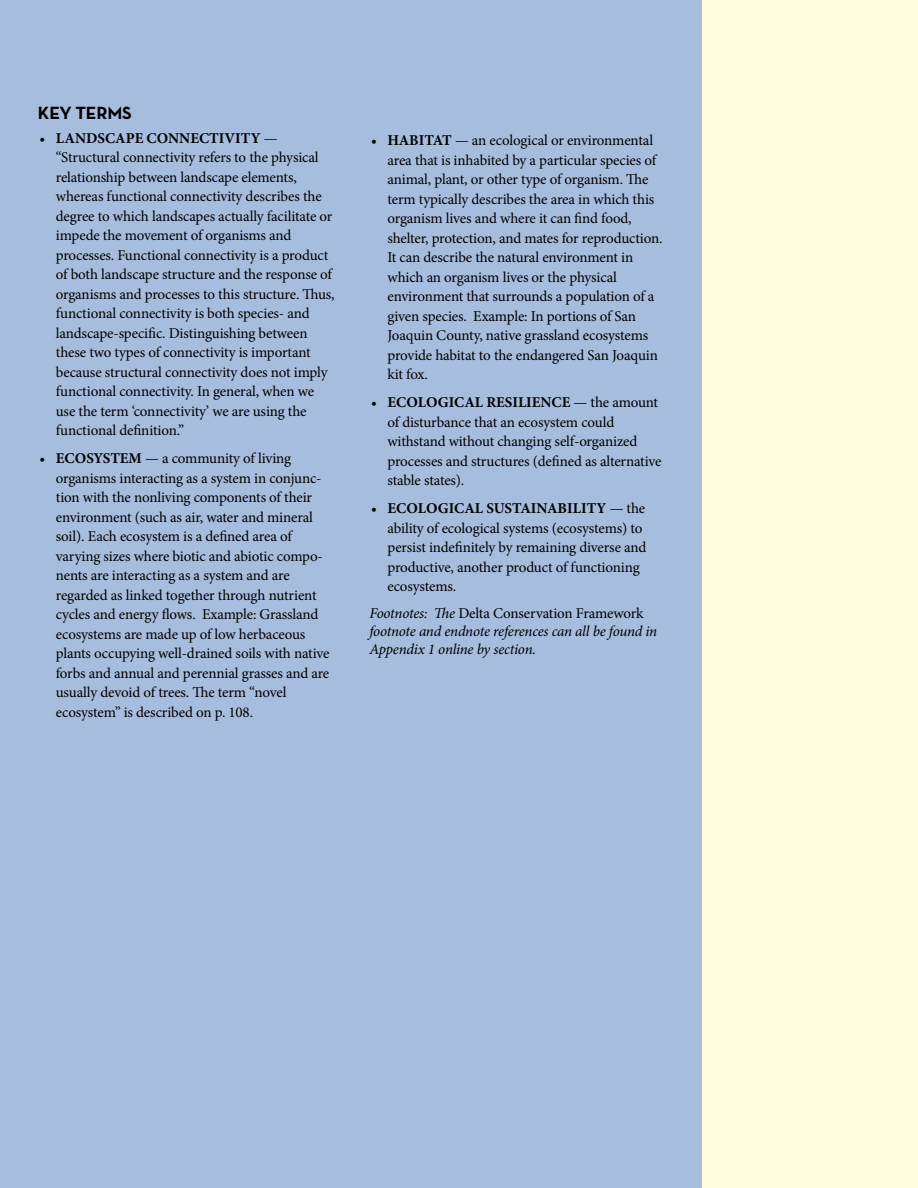
<style>
.page{position:relative;width:918px;height:1188px;background:#fff}
.page>*{position:absolute;margin:0;border:0;box-sizing:border-box;transform-origin:0 0}
.t1{font:700 18px "Neutra Text";letter-spacing:-.01em;color:#000}
.t2{font:15px/19.5px "Minion Pro";letter-spacing:-.01em;color:#000}
.t3{font:italic 15px/18px "Minion Pro";letter-spacing:-.02em;color:#000}
.s1{font-weight:700}
.s2{font-style:normal}
</style>
<div class="page">
<div style="left:349px;top:0;width:569px;height:1188px;background:#fffcdf"></div>
<div style="left:0;top:0;width:702px;height:1188px;background:#a6bddd"></div>
<p class="t1" style="left:38px;top:102px;width:95px">KEY TERMS</p>
<p class="t2" style="left:56px;top:128px;width:280px;text-indent:-16px">• <span class="s1">LANDSCAPE CONNECTIVITY</span> — “Structural connectivity refers to the physical relationship between landscape elements, whereas functional connectivity describes the degree to which landscapes actually facilitate or impede the movement of organisms and processes. Functional connectivity is a product of both landscape structure and the response of organisms and processes to this structure. Thus, functional connectivity is both species- and landscape-specific. Distinguishing between these two types of connectivity is important because structural connectivity does not imply functional connectivity. In general, when we use the term ‘connectivity’ we are using the functional definition.”</p>
<p class="t2" style="left:56px;top:449px;width:275px;text-indent:-16px">• <span class="s1">ECOSYSTEM</span> — a community of living organisms interacting as a system in conjunc&shy;tion with the nonliving components of their environment (such as air, water and mineral soil). Each ecosystem is a defined area of varying sizes where biotic and abiotic compo&shy;nents are interacting as a system and are regarded as linked together through nutrient cycles and energy flows. Example: Grassland ecosystems are made up of low herbaceous plants occupying well-drained soils with native forbs and annual and perennial grasses and are usually devoid of trees. The term “novel ecosystem” is described on p. 108.</p>
<p class="t2" style="left:387px;top:131px;width:277px;text-indent:-16px">• <span class="s1">HABITAT</span> — an ecological or environmental area that is inhabited by a particular species of animal, plant, or other type of organism. The term typically describes the area in which this organism lives and where it can find food, shelter, protection, and mates for reproduction.<br>It can describe the natural environment in which an organism lives or the physical environment that surrounds a population of a given species. Example: In portions of San Joaquin County, native grassland ecosystems provide habitat to the endangered San Joaquin kit fox.</p>
<p class="t2" style="left:387px;top:393px;width:276px;text-indent:-16px">• <span class="s1">ECOLOGICAL RESILIENCE</span> — the amount of disturbance that an ecosystem could withstand without changing self-organized processes and structures (defined as alternative stable states).</p>
<p class="t2" style="left:387px;top:499px;width:260px;text-indent:-16px">• <span class="s1">ECOLOGICAL SUSTAINABILITY</span> — the ability of ecological systems (ecosystems) to persist indefinitely by remaining diverse and productive, another product of functioning ecosystems.</p>
<p class="t3" style="left:369px;top:604px;width:289px">Footnotes: The <span class="s2">Delta Conservation Framework </span>footnote and endnote references can all be found in<br>Appendix 1 online by section.</p>
</div>
